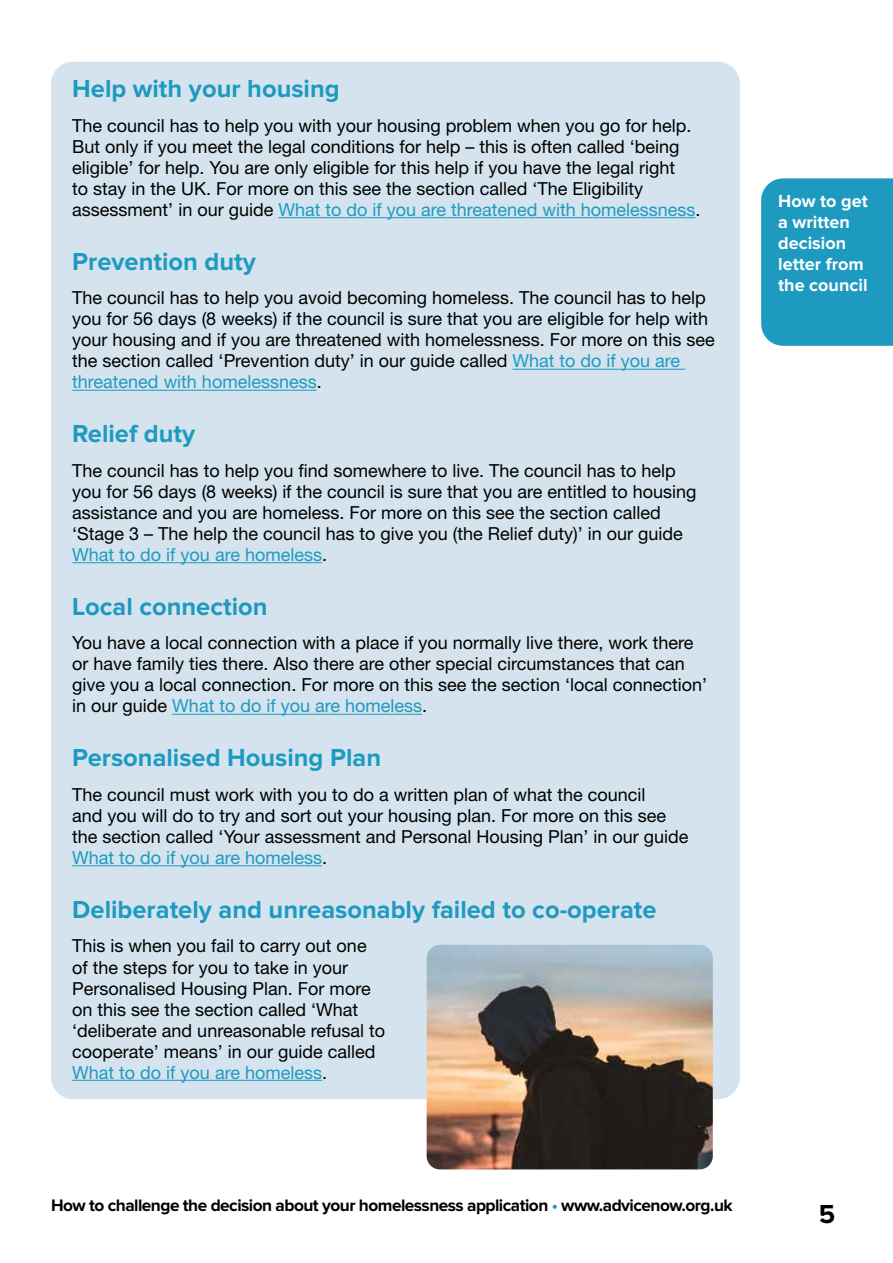
<style>
.page{position:relative;width:893px;height:1263px;background:#fff}
.page>*{position:absolute;margin:0;border:0;box-sizing:border-box;transform-origin:0 0}
.t1{font:700 27px "Proxima Nova";color:#000}
.t2{font:700 25.5px "Proxima Nova";color:#1e9ac1}
.t3{font:18px/21px "Helvetica Neue LT Std";color:#000}
.t4{font:700 18px/21px "Proxima Nova";color:#fff}
.t5{font:700 17.25px "Proxima Nova";letter-spacing:-.03em;color:#000}
.s1{color:#1e9ac1}
</style>
<div class="page">
<div style="left:761px;top:178px;width:132px;height:168px;background:#1e9ac1"></div>
<div style="left:51px;top:62px;width:689px;height:1037px;background:#d4e3ed;border-radius:22px"></div>
<hr style="left:278px;top:217px;width:417px;height:1px;background:#1e9ac1">
<hr style="left:512px;top:369px;width:173px;height:1px;background:#1e9ac1">
<hr style="left:72px;top:390px;width:245px;height:1px;background:#1e9ac1">
<hr style="left:72px;top:562px;width:250px;height:1px;background:#1e9ac1">
<hr style="left:172px;top:714px;width:250px;height:1px;background:#1e9ac1">
<hr style="left:72px;top:865px;width:250px;height:1px;background:#1e9ac1">
<hr style="left:72px;top:1080px;width:250px;height:1px;background:#1e9ac1">
<img style="left:427px;top:945px;width:286px;height:224px">
<h2 class="t2" style="left:72px;top:77px;width:269px">Help with your housing</h2>
<p class="t3" style="left:72px;top:115px;width:630px">The council has to help you with your housing problem when you go for help.<br>But only if you meet the legal conditions for help – this is often called ‘being eligible’ for help. You are only eligible for this help if you have the legal right<br>to stay in the UK. For more on this see the section called ‘The Eligibility assessment’ in our guide <span class="s1">What to do if you are threatened with homelessness</span>.</p>
<h2 class="t2" style="left:72px;top:250px;width:185px">Prevention duty</h2>
<p class="t3" style="left:72px;top:287px;width:644px">The council has to help you avoid becoming homeless. The council has to help you for 56 days (8 weeks) if the council is sure that you are eligible for help with your housing and if you are threatened with homelessness. For more on this see the section called ‘Prevention duty’ in our guide called <span class="s1">What to do if you are threatened with homelessness</span>.</p>
<h2 class="t2" style="left:72px;top:422px;width:125px">Relief duty</h2>
<p class="t3" style="left:72px;top:460px;width:626px">The council has to help you find somewhere to live. The council has to help you for 56 days (8 weeks) if the council is sure that you are entitled to housing assistance and you are homeless. For more on this see the section called ‘Stage 3 – The help the council has to give you (the Relief duty)’ in our guide <span class="s1">What to do if you are homeless</span>.</p>
<h2 class="t2" style="left:72px;top:595px;width:197px">Local connection</h2>
<p class="t3" style="left:72px;top:632px;width:636px">You have a local connection with a place if you normally live there, work there or have family ties there. Also there are other special circumstances that can give you a local connection. For more on this see the section ‘local connection’ in our guide <span class="s1">What to do if you are homeless</span>.</p>
<h2 class="t2" style="left:72px;top:746px;width:310px">Personalised Housing Plan</h2>
<p class="t3" style="left:72px;top:784px;width:618px">The council must work with you to do a written plan of what the council<br>and you will do to try and sort out your housing plan. For more on this see the section called ‘Your assessment and Personal Housing Plan’ in our guide <span class="s1">What to do if you are homeless</span>.</p>
<h2 class="t2" style="left:72px;top:898px;width:586px">Deliberately and unreasonably failed to co-operate</h2>
<p class="t3" style="left:72px;top:935px;width:314px">This is when you fail to carry out one of the steps for you to take in your Personalised Housing Plan. For more on this see the section called ‘What ‘deliberate and unreasonable refusal to cooperate’ means’ in our guide called <span class="s1">What to do if you are homeless</span>.</p>
<p class="t4" style="left:778px;top:191px;width:91px">How to get a written decision letter from the council</p>
<p class="t5" style="left:51px;top:1197px;width:683px">How to challenge the decision about your homelessness application <span class="s1">•</span> www.advicenow.org.uk</p>
<h1 class="t1" style="left:819px;top:1202px;width:18px">5</h1>
</div>
